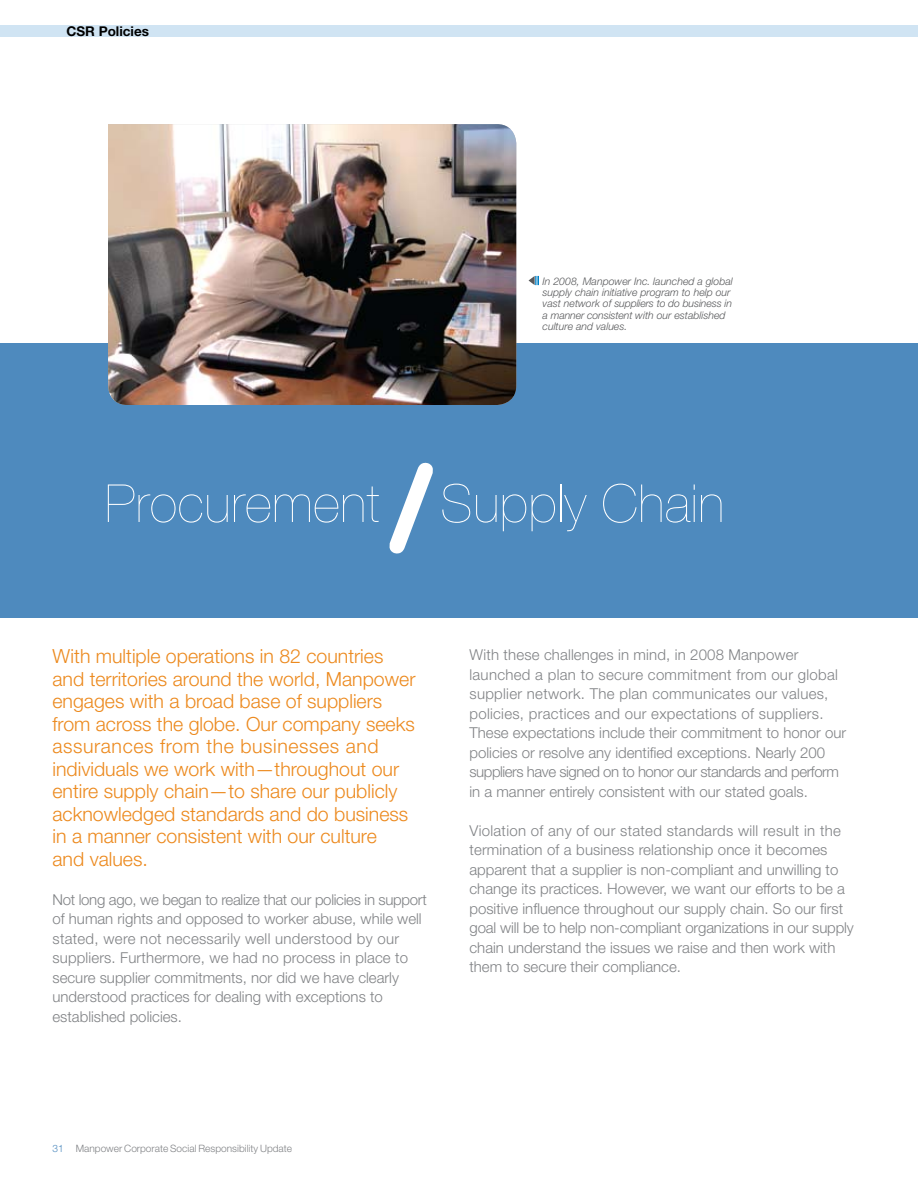
<style>
.page{position:relative;width:918px;height:1188px;background:#fff}
.page>*{position:absolute;margin:0;border:0;box-sizing:border-box;transform-origin:0 0}
.t1{font:200 52.5px "Helvetica Neue LT Std";letter-spacing:.01em;color:#fff}
.t2{font:300 19.5px/22.5px "Helvetica Neue LT Std";color:#ec891d}
.t3{font:300 15px/19.5px "Helvetica Neue LT Std";color:#808285}
.t4{font:700 13.5px "Helvetica Neue LT Std";color:#000}
.t5{font:italic 300 10.5px/11.2px "Helvetica Neue LT Std";color:#58595b}
.t6{font:300 10.2px "Helvetica Neue LT Std";color:#808285}
.s1{color:#4e8abe}
</style>
<div class="page">
<div style="left:0;top:343px;width:918px;height:274px;background:#4e8abe"></div>
<svg style="left:389px;top:462px;width:44px;height:92px"></svg>
<div style="left:0;top:26px;width:918px;height:11px;background:#d0e4f3"></div>
<img style="left:108px;top:124px;width:408px;height:281px">
<svg style="left:529px;top:276px;width:10px;height:9px"></svg>
<p class="t4" style="left:66px;top:23px;width:84px">CSR Policies</p>
<p class="t5" style="left:543px;top:275px;width:192px">In 2008, Manpower Inc. launched a global supply chain initiative program to help our vast network of suppliers to do business in a manner consistent with our established culture and values.</p>
<h1 class="t1" style="left:105px;top:473px;width:621px">Procurement Supply Chain</h1>
<p class="t2" style="left:52px;top:645px;width:365px">With multiple operations in 82 countries and territories around the world, Manpower engages with a broad base of suppliers from across the globe. Our company seeks assurances from the businesses and individuals we work with—throughout our entire supply chain—to share our publicly acknowledged standards and do business in a manner consistent with our culture<br>and values.</p>
<p class="t3" style="left:52px;top:890px;width:376px">Not long ago, we began to realize that our policies in support of human rights and opposed to worker abuse, while well stated, were not necessarily well understood by our suppliers. Furthermore, we had no process in place to secure supplier commitments, nor did we have clearly understood practices for dealing with exceptions to established policies.</p>
<p class="t3" style="left:470px;top:645px;width:378px">With these challenges in mind, in 2008 Manpower launched a plan to secure commitment from our global supplier network. The plan communicates our values, policies, practices and our expectations of suppliers.<br>These expectations include their commitment to honor our policies or resolve any identified exceptions. Nearly 200 suppliers have signed on to honor our standards and perform in a manner entirely consistent with our stated goals.</p>
<p class="t3" style="left:470px;top:820px;width:386px">Violation of any of our stated standards will result in the termination of a business relationship once it becomes apparent that a supplier is non-compliant and unwilling to change its practices. However, we want our efforts to be a positive influence throughout our supply chain. So our first goal will be to help non-compliant organizations in our supply chain understand the issues we raise and then work with them to secure their compliance.</p>
<p class="t6" style="left:53px;top:1142px;width:241px"><span class="s1">31</span> Manpower Corporate Social Responsibility Update</p>
</div>
